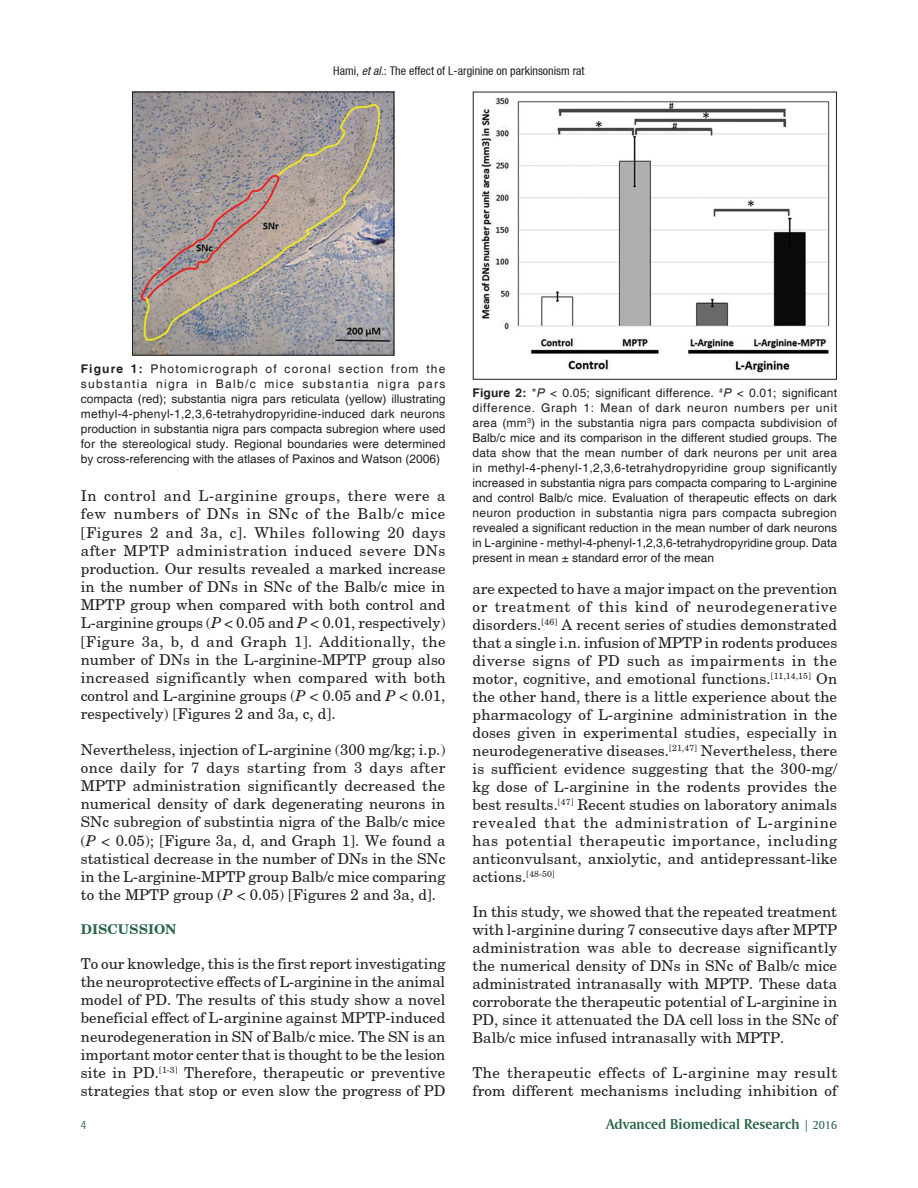
<style>
.page{position:relative;width:918px;height:1188px;background:#fff}
.page>*{position:absolute;margin:0;border:0;box-sizing:border-box;transform-origin:0 0}
.TX{font:15px/18.1px "New Century Schoolbook";letter-spacing:.005em;color:#231f20;text-align:justify}
.t1{font:15px "Amerigo BT Bold A";color:#286446}
.t2{font:700 13.5px "Century Schoolbook BT";color:#286446}
.FGC{font:12px/15px "Helvetica";color:#231f20;text-align:justify}
.t3{font:12px "Heavenetica Cond 5 SH";color:#231f20}
.t4{font:12px "Bell Centennial BT Address";color:#286446}
.s1{font-family:"Heavenetica Cond 5 Obl SH"}
.s2{font-weight:700}
.s3{font-family:"New Century Schlbk";font-style:italic}
.s4{font-style:italic}
.s5{font-family:"Amerigo BT Roman A";font-size:12px}
</style>
<div class="page">
<img style="left:134px;top:94px;width:258px;height:259px">
<div style="left:132px;top:92px;width:262px;height:263px;border:1px solid #231f20"></div>
<img style="left:481px;top:97px;width:349px;height:276px">
<p class="t3" style="left:333px;top:63px;width:253px">Hami, <span class="s1">et al</span>.: The effect of L‑arginine on parkinsonism rat</p>
<p class="FGC" style="left:81px;top:362px;width:366px"><span class="s2">Figure 1:</span> Photomicrograph of coronal section from the substantia nigra in Balb/c mice substantia nigra pars compacta (red); substantia nigra pars reticulata (yellow) illustrating methyl‑4‑phenyl‑1,2,3,6‑tetrahydropyridine‑induced dark neurons production in substantia nigra pars compacta subregion where used for the stereological study. Regional boundaries were determined by cross‑referencing with the atlases of Paxinos and Watson (2006)</p>
<p class="TX" style="left:81px;top:486px;width:366px">In control and L‑arginine groups, there were a few numbers of DNs in SNc of the Balb/c mice [Figures 2 and 3a, c]. Whiles following 20 days after MPTP administration induced severe DNs production. Our results revealed a marked increase in the number of DNs in SNc of the Balb/c mice in MPTP group when compared with both control and L‑arginine groups (<span class="s3">P</span> &lt; 0.05 and <span class="s3">P</span> &lt; 0.01, respectively) [Figure 3a, b, d and Graph 1]. Additionally, the number of DNs in the L‑arginine‑MPTP group also increased significantly when compared with both control and L‑arginine groups (<span class="s3">P</span> &lt; 0.05 and <span class="s3">P</span> &lt; 0.01, respectively) [Figures 2 and 3a, c, d].</p>
<p class="TX" style="left:81px;top:740px;width:366px">Nevertheless, injection of L‑arginine (300 mg/kg; i.p.) once daily for 7 days starting from 3 days after MPTP administration significantly decreased the numerical density of dark degenerating neurons in SNc subregion of substintia nigra of the Balb/c mice (<span class="s3">P</span> &lt; 0.05); [Figure 3a, d, and Graph 1]. We found a statistical decrease in the number of DNs in the SNc in the L‑arginine‑MPTP group Balb/c mice comparing to the MPTP group (<span class="s3">P</span> &lt; 0.05) [Figures 2 and 3a, d].</p>
<h1 class="t2" style="left:81px;top:920px;width:97px">DISCUSSION</h1>
<p class="TX" style="left:81px;top:954px;width:366px">To our knowledge, this is the first report investigating the neuroprotective effects of L‑arginine in the animal model of PD. The results of this study show a novel beneficial effect of L‑arginine against MPTP‑induced neurodegeneration in SN of Balb/c mice. The SN is an important motor center that is thought to be the lesion site in PD.<sup>[1‑3]</sup> Therefore, therapeutic or preventive strategies that stop or even slow the progress of PD</p>
<p class="FGC" style="left:472px;top:386px;width:366px"><span class="s2">Figure 2:</span> *<span class="s4">P</span> &lt; 0.05; significant difference. <sup>#</sup><span class="s4">P</span> &lt; 0.01; significant difference. Graph 1: Mean of dark neuron numbers per unit area (mm<sup>3</sup>) in the substantia nigra pars compacta subdivision of Balb/c mice and its comparison in the different studied groups. The data show that the mean number of dark neurons per unit area in methyl‑4‑phenyl‑1,2,3,6‑tetrahydropyridine group significantly increased in substantia nigra pars compacta comparing to L‑arginine and control Balb/c mice. Evaluation of therapeutic effects on dark neuron production in substantia nigra pars compacta subregion revealed a significant reduction in the mean number of dark neurons in L‑arginine ‑ methyl‑4‑phenyl‑1,2,3,6‑tetrahydropyridine group. Data present in mean ± standard error of the mean</p>
<p class="TX" style="left:472px;top:579px;width:366px">are expected to have a major impact on the prevention or treatment of this kind of neurodegenerative disorders.<sup>[46]</sup> A recent series of studies demonstrated that a single i.n. infusion of MPTP in rodents produces diverse signs of PD such as impairments in the motor, cognitive, and emotional functions.<sup>[11,14,15]</sup> On the other hand, there is a little experience about the pharmacology of L‑arginine administration in the doses given in experimental studies, especially in neurodegenerative diseases.<sup>[21,47]</sup> Nevertheless, there is sufficient evidence suggesting that the 300‑mg/ kg dose of L‑arginine in the rodents provides the best results.<sup>[47]</sup> Recent studies on laboratory animals revealed that the administration of L‑arginine has potential therapeutic importance, including anticonvulsant, anxiolytic, and antidepressant‑like actions.<sup>[48‑50]</sup></p>
<p class="TX" style="left:472px;top:902px;width:366px">In this study, we showed that the repeated treatment with l‑arginine during 7 consecutive days after MPTP administration was able to decrease significantly the numerical density of DNs in SNc of Balb/c mice administrated intranasally with MPTP. These data corroborate the therapeutic potential of L‑arginine in PD, since it attenuated the DA cell loss in the SNc of Balb/c mice infused intranasally with MPTP.</p>
<p class="TX" style="left:472px;top:1063px;width:366px">The therapeutic effects of L‑arginine may result from different mechanisms including inhibition of</p>
<p class="t4" style="left:81px;top:1118px;width:7px">4</p>
<p class="t1" style="left:606px;top:1115px;width:233px">Advanced Biomedical Research <span class="s5">| 2016</span></p>
</div>
